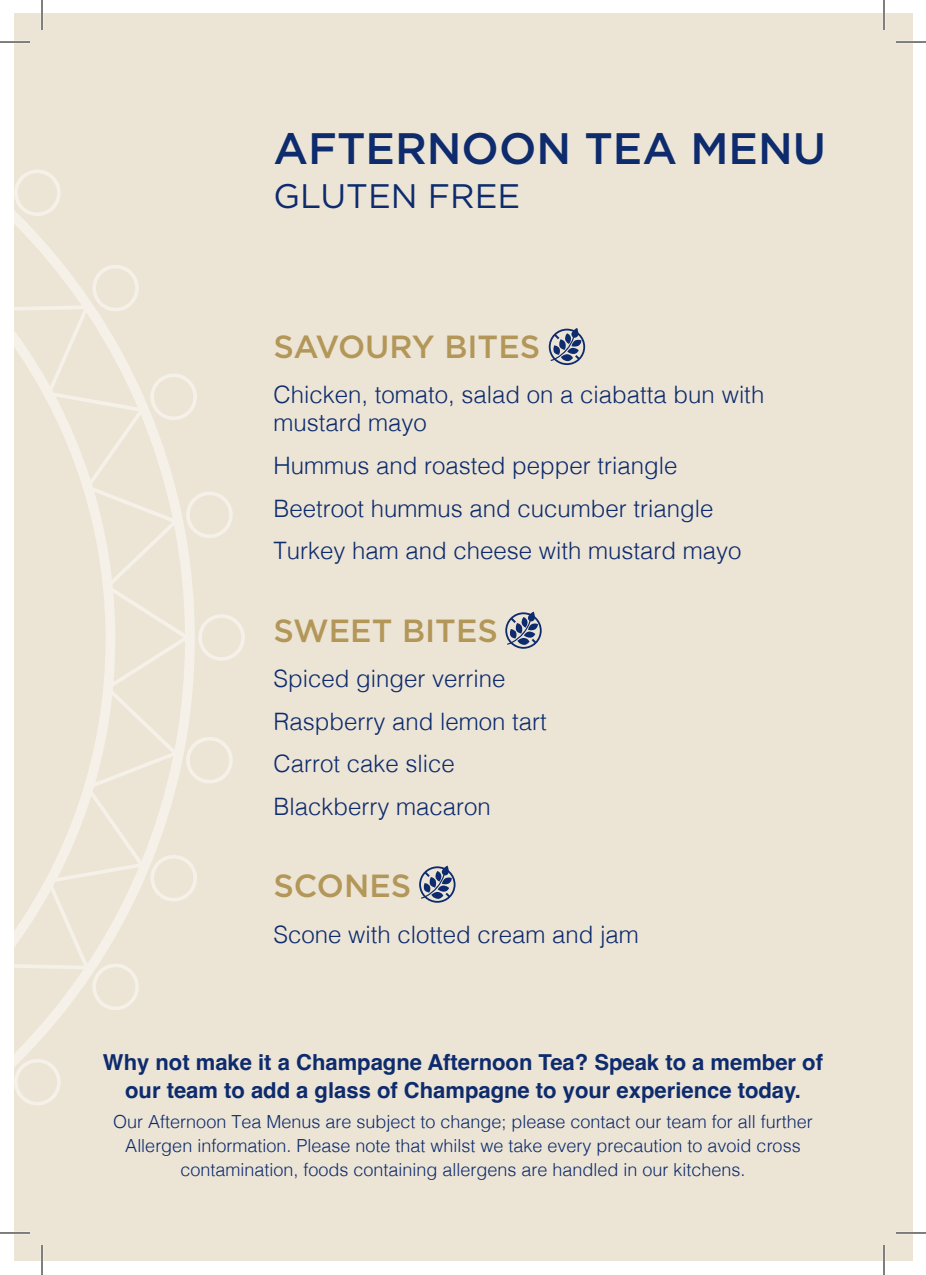
<style>
.page{position:relative;width:926px;height:1275px;background:#fff}
.page>*{position:absolute;margin:0;border:0;box-sizing:border-box;transform-origin:0 0}
.t1{font:500 44px "Gotham";color:#0d2b6d}
.t2{font:34px "Gotham";color:#0d2b6d}
.t3{font:500 32px "Gotham";color:#b39758}
.t4{font:300 24px/28px "Helvetica";color:#0d2b6d}
.t5{font:700 22px/28px "Helvetica";color:#0d2b6d;text-align:center}
.t6{font:300 18px/24px "Helvetica";color:#0d2b6d;text-align:center}
</style>
<div class="page">
<div style="left:14px;top:14px;width:898px;height:1247px;background:#ece4d5"></div>
<svg style="left:195px;top:492px;width:38px;height:46px"></svg>
<svg style="left:195px;top:870px;width:2px;height:16px"></svg>
<svg style="left:195px;top:737px;width:38px;height:46px"></svg>
<svg style="left:198px;top:614px;width:47px;height:47px"></svg>
<svg style="left:195px;top:389px;width:2px;height:16px"></svg>
<svg style="left:14px;top:43px;width:181px;height:1062px"></svg>
<svg style="left:549px;top:328px;width:36px;height:37px"></svg>
<svg style="left:505px;top:611px;width:37px;height:38px"></svg>
<svg style="left:419px;top:865px;width:36px;height:37px"></svg>
<hr style="left:0;top:41px;width:30px;height:2px;background:#fff">
<hr style="left:896px;top:41px;width:30px;height:2px;background:#fff">
<hr style="left:0;top:1231px;width:30px;height:3px;background:#fff">
<hr style="left:896px;top:1231px;width:30px;height:3px;background:#fff">
<hr style="left:41px;top:0;width:2px;height:30px;background:#fff">
<hr style="left:41px;top:1245px;width:2px;height:30px;background:#fff">
<hr style="left:883px;top:0;width:2px;height:30px;background:#fff">
<hr style="left:883px;top:1245px;width:2px;height:30px;background:#fff">
<hr style="left:0;top:42px;width:30px;height:1px;background:#000">
<hr style="left:896px;top:42px;width:30px;height:1px;background:#000">
<hr style="left:0;top:1232px;width:30px;height:1px;background:#000">
<hr style="left:896px;top:1232px;width:30px;height:1px;background:#000">
<hr style="left:42px;top:0;width:1px;height:30px;background:#000">
<hr style="left:42px;top:1245px;width:1px;height:30px;background:#000">
<hr style="left:884px;top:0;width:1px;height:30px;background:#000">
<hr style="left:884px;top:1245px;width:1px;height:30px;background:#000">
<p class="t1" style="left:273px;top:119px;width:554px">AFTERNOON TEA MENU</p>
<p class="t2" style="left:273px;top:174px;width:248px">GLUTEN FREE</p>
<p class="t3" style="left:273px;top:326px;width:268px">SAVOURY BITES</p>
<p class="t4" style="left:273px;top:379px;width:492px">Chicken, tomato, salad on a ciabatta bun with mustard mayo</p>
<p class="t4" style="left:273px;top:450px;width:406px">Hummus and roasted pepper triangle</p>
<p class="t4" style="left:273px;top:492px;width:442px">Beetroot hummus and cucumber triangle</p>
<p class="t4" style="left:273px;top:535px;width:470px">Turkey ham and cheese with mustard mayo</p>
<p class="t3" style="left:273px;top:609px;width:226px">SWEET BITES</p>
<p class="t4" style="left:273px;top:663px;width:234px">Spiced ginger verrine</p>
<p class="t4" style="left:273px;top:705px;width:275px">Raspberry and lemon tart</p>
<p class="t4" style="left:273px;top:748px;width:183px">Carrot cake slice</p>
<p class="t4" style="left:273px;top:790px;width:219px">Blackberry macaron</p>
<p class="t3" style="left:273px;top:865px;width:139px">SCONES</p>
<p class="t4" style="left:273px;top:918px;width:367px">Scone with clotted cream and jam</p>
<p class="t5" style="left:103px;top:1051px;width:722px">Why not make it a Champagne Afternoon Tea? Speak to a member of our team to add a glass of Champagne to your experience today.</p>
<p class="t6" style="left:113px;top:1108px;width:701px">Our Afternoon Tea Menus are subject to change; please contact our team for all further<br>Allergen information. Please note that whilst we take every precaution to avoid cross contamination, foods containing allergens are handled in our kitchens.</p>
</div>
